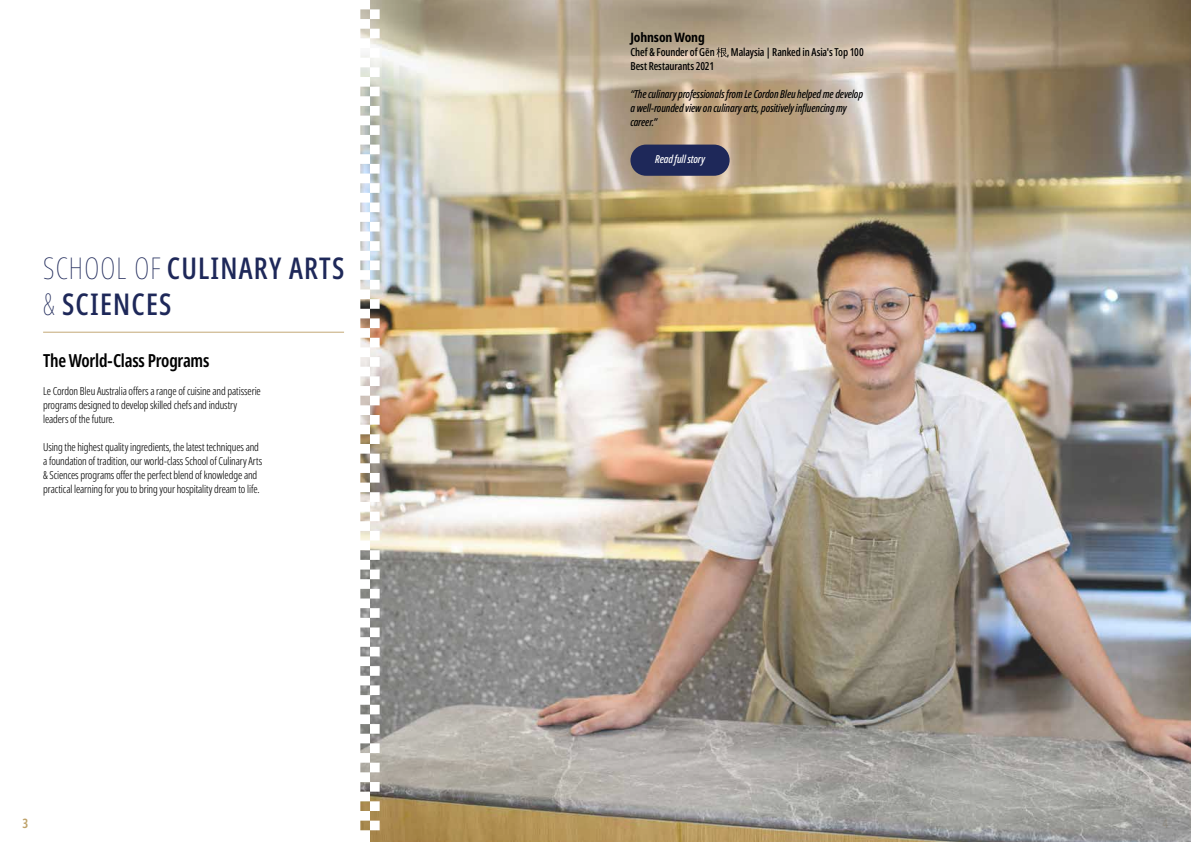
<style>
.page{position:relative;width:1191px;height:842px;background:#fff}
.page>*{position:absolute;margin:0;border:0;box-sizing:border-box;transform-origin:0 0}
.t1{font:500 extra-condensed 30px/36px "Noto Sans Display";letter-spacing:.04em;color:#1e2859}
.t2{font:600 extra-condensed 18px "Noto Sans Display";letter-spacing:-.015em;color:#000}
.t3{font:700 condensed 13px "Noto Sans Display";letter-spacing:-.01em;color:#000}
.t4{font:600 extra-condensed 13px "Noto Sans Display";color:#bea26a}
.t5{font:300 extra-condensed 11px/14px "Noto Sans Display";letter-spacing:-.015em;color:#000}
.t6{font:italic 500 extra-condensed 11px/14px "Noto Sans Display";letter-spacing:-.01em;color:#000}
.t7{font:500 extra-condensed 11px/14px "Noto Sans Display";letter-spacing:-.01em;color:#000}
.t8{font:italic 500 extra-condensed 11px "Noto Sans Display";letter-spacing:-.01em;color:#fff}
.s1{font-weight:100}
</style>
<div class="page">
<hr style="left:43px;top:332px;width:301px;height:1px;background:#c3a976">
<img style="left:360px;top:0;width:831px;height:842px">
<svg style="left:716px;top:47px;width:11px;height:10px"></svg>
<div style="left:630px;top:145px;width:99px;height:31px;background:#1e2859;border-radius:16px"></div>
<h1 class="t1" style="left:43px;top:251px;width:303px"><span class="s1">SCHOOL OF</span> CULINARY ARTS <span class="s1">&amp;</span> SCIENCES</h1>
<h2 class="t2" style="left:43px;top:348px;width:168px">The World-Class Programs</h2>
<p class="t5" style="left:43px;top:384px;width:219px">Le Cordon Bleu Australia offers a range of cuisine and patisserie programs designed to develop skilled chefs and industry leaders of the future.</p>
<p class="t5" style="left:43px;top:440px;width:221px">Using the highest quality ingredients, the latest techniques and a foundation of tradition, our world-class School of Culinary Arts &amp; Sciences programs offer the perfect blend of knowledge and practical learning for you to bring your hospitality dream to life.</p>
<p class="t4" style="left:23px;top:813px;width:7px">3</p>
<p class="t3" style="left:630px;top:28px;width:76px">Johnson Wong</p>
<p class="t7" style="left:630px;top:46px;width:235px">Chef &amp; Founder of Gēn , Malaysia | Ranked in Asia's Top 100<br>Best Restaurants 2021</p>
<p class="t6" style="left:630px;top:87px;width:234px">“The culinary professionals from Le Cordon Bleu helped me develop a well-rounded view on culinary arts, positively influencing my career.”</p>
<p class="t8" style="left:655px;top:151px;width:51px">Read full story</p>
</div>
